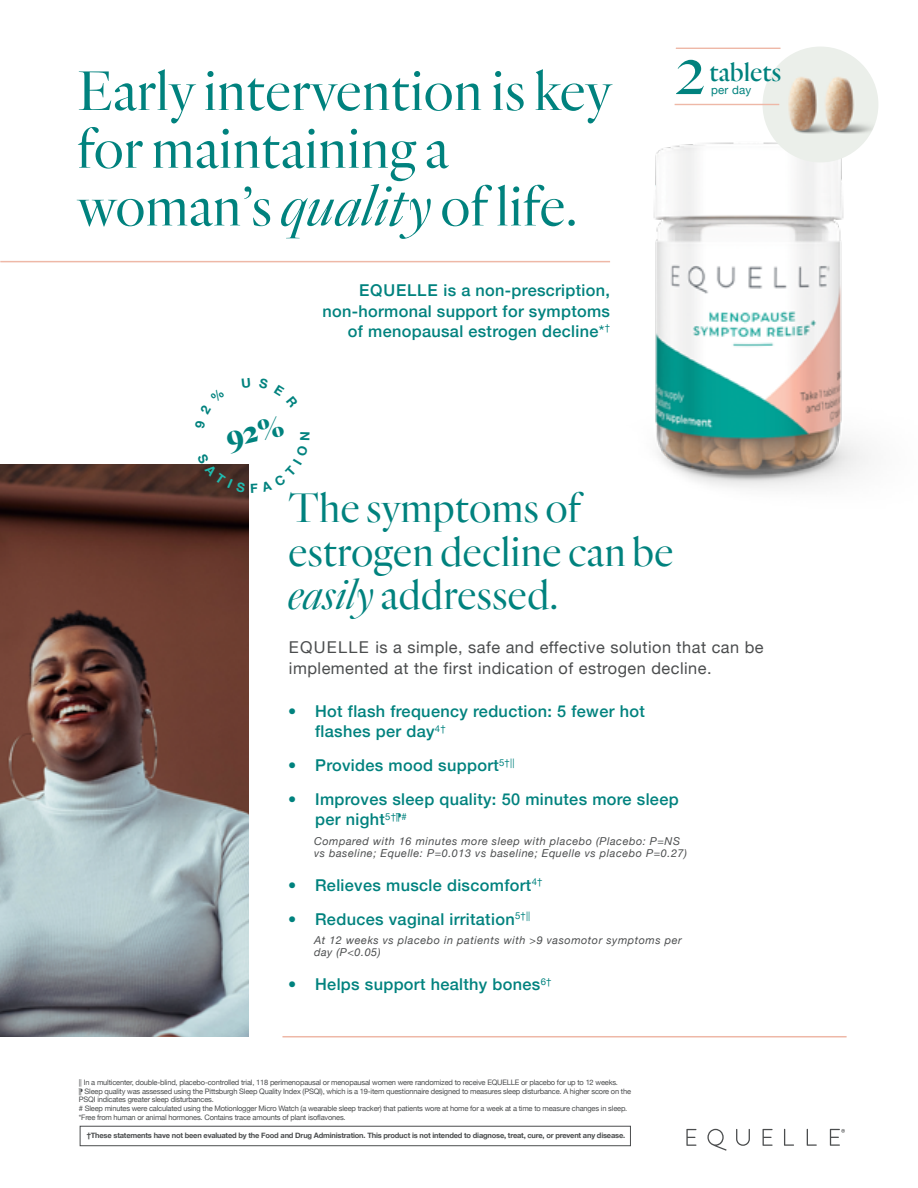
<style>
.page{position:relative;width:918px;height:1188px;background:#fff}
.page>*{position:absolute;margin:0;border:0;box-sizing:border-box;transform-origin:0 0}
.t1{font:300 73.8px "Quarto";color:#00827e}
.t2{font:300 57.6px/57.8px "Quarto";color:#00827e}
.t3{font:300 42.9px/43.8px "Quarto";color:#00827e}
.t4{font:500 26.85px "Quarto";color:#00827e}
.t5{font:500 16.35px/20.2px "Helvetica Neue";letter-spacing:.02em;color:#00827e}
.t6{font:16.35px/21.1px "Helvetica Neue";letter-spacing:.03em;color:#4b4d4e}
.t7{font:11.55px "Helvetica Neue";letter-spacing:.02em;color:#00827e}
.t8{font:italic 10.95px/12.3px "Helvetica Neue";letter-spacing:.05em;color:#4b4d4e}
.t9{font:7.5px/9px "Helvetica Neue";letter-spacing:-.025em;color:#4b4d4e}
.t10{font:700 7.5px "Helvetica Neue";letter-spacing:-.025em;color:#4b4d4e}
.s1{font-style:italic}
.s2{font-weight:400}
</style>
<div class="page">
<div style="left:80px;top:1126px;width:551px;height:20px;border:1px solid #4b4d4e"></div>
<img style="left:0;top:464px;width:248px;height:573px">
<img style="left:477px;top:77px;width:401px;height:411px">
<hr style="left:0;top:261px;width:610px;height:1px;background:#eeb8a7">
<hr style="left:282px;top:1036px;width:565px;height:1px;background:#eeb8a7">
<svg style="left:686px;top:1129px;width:10px;height:17px"></svg>
<svg style="left:707px;top:1129px;width:20px;height:22px"></svg>
<svg style="left:736px;top:1129px;width:14px;height:17px"></svg>
<svg style="left:763px;top:1129px;width:10px;height:17px"></svg>
<svg style="left:784px;top:1129px;width:10px;height:17px"></svg>
<svg style="left:807px;top:1129px;width:10px;height:17px"></svg>
<svg style="left:830px;top:1129px;width:15px;height:17px"></svg>
<img style="left:763px;top:47px;width:115px;height:115px;border-radius:58px">
<hr style="left:675px;top:104px;width:104px;height:1px;background:#eeb8a7">
<hr style="left:676px;top:48px;width:104px;height:1px;background:#eeb8a7">
<svg style="left:195px;top:464px;width:54px;height:29px;background:#472e26"></svg>
<h2 class="t2" style="left:77px;top:60px;width:536px">Early intervention is key for maintaining a woman’s <span class="s1">quality</span> of life.</h2>
<h3 class="t5" style="left:322px;top:279px;width:289px;text-align:right">EQUELLE is a non-prescription, non-hormonal support for symptoms of menopausal estrogen decline<span class="s2">*</span><sup>†</sup></h3>
<h1 class="t1" style="left:675px;top:21px;width:32px">2</h1>
<h3 class="t4" style="left:709px;top:55px;width:73px">tablets</h3>
<h3 class="t7" style="left:711px;top:81px;width:42px">per day</h3>
<h3 class="t3" style="left:288px;top:484px;width:387px">The symptoms of estrogen decline can be <span class="s1">easily</span> addressed.</h3>
<h3 class="t6" style="left:289px;top:637px;width:476px">EQUELLE is a simple, safe and effective solution that can be implemented at the first indication of estrogen decline.</h3>
<h3 class="t5" style="left:315px;top:699px;width:331px;text-indent:-27px">• Hot flash frequency reduction: 5 fewer hot flashes per day<sup>4†</sup></h3>
<h3 class="t5" style="left:288px;top:754px;width:228px">• Provides mood support<sup>5†||</sup></h3>
<h3 class="t5" style="left:315px;top:788px;width:365px;text-indent:-27px">• Improves sleep quality: 50 minutes more sleep per night<sup>5†⁋#</sup></h3>
<h3 class="t8" style="left:314px;top:835px;width:375px">Compared with 16 minutes more sleep with placebo (Placebo: P=NS vs baseline; Equelle: P=0.013 vs baseline; Equelle vs placebo P=0.27)</h3>
<h3 class="t5" style="left:288px;top:874px;width:256px">• Relieves muscle discomfort<sup>4†</sup></h3>
<h3 class="t5" style="left:288px;top:908px;width:244px">• Reduces vaginal irritation<sup>5†||</sup></h3>
<h3 class="t8" style="left:314px;top:935px;width:369px">At 12 weeks vs placebo in patients with &gt;9 vasomotor symptoms per day (P&lt;0.05)</h3>
<h3 class="t5" style="left:288px;top:973px;width:265px">• Helps support healthy bones<sup>6†</sup></h3>
<p class="t9" style="left:79px;top:1079px;width:554px">|| In a multicenter, double-blind, placebo-controlled trial, 118 perimenopausal or menopausal women were randomized to receive EQUELLE or placebo for up to 12 weeks.<br>⁋ Sleep quality was assessed using the Pittsburgh Sleep Quality Index (PSQI), which is a 19-item questionnaire designed to measures sleep disturbance. A higher score on the</p>
<p class="t9" style="left:79px;top:1095px;width:550px">PSQI indicates greater sleep disturbances.<br># Sleep minutes were calculated using the Motionlogger Micro Watch (a wearable sleep tracker) that patients wore at home for a week at a time to measure changes in sleep. *Free from human or animal hormones. Contains trace amounts of plant isoflavones.</p>
<p class="t10" style="left:87px;top:1130px;width:540px">†These statements have not been evaluated by the Food and Drug Administration. This product is not intended to diagnose, treat, cure, or prevent any disease.</p>
</div>
